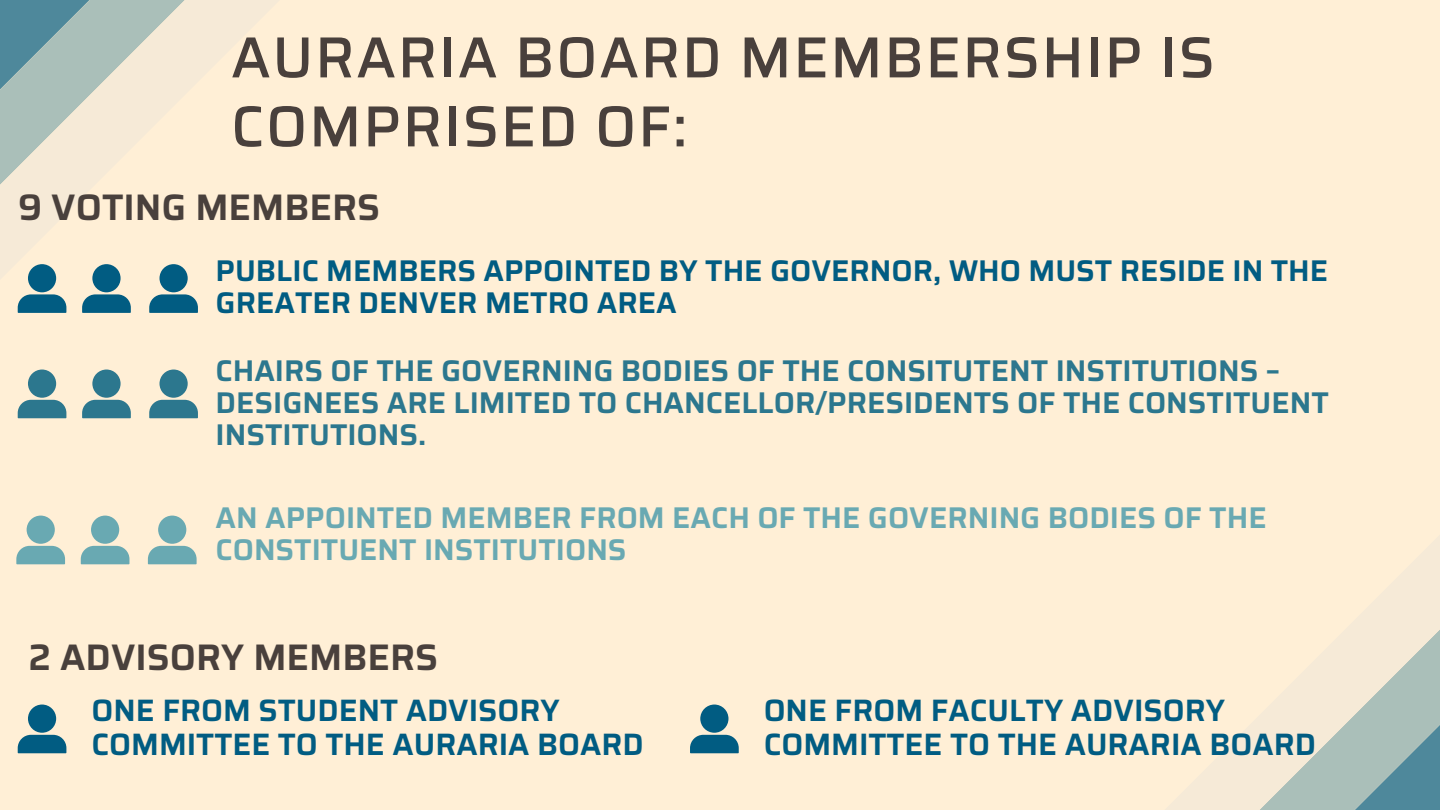
<style>
.page{position:relative;width:1440px;height:810px;background:#ffefd6}
.page>*{position:absolute;margin:0;border:0;box-sizing:border-box;transform-origin:0 0}
.t1{font:500 58px/69px "Saira";letter-spacing:.03em;color:#49403c}
.t2{font:600 37px "Saira";color:#49403c}
.t3{font:600 31px/33.8px "Saira";color:#015c82}
.t4{font:600 30px/32.2px "Saira";color:#2c778e}
.t5{font:600 30px/32.2px "Saira";color:#015c82}
.t6{font:600 30px/32.2px "Saira";color:#69a9b2}
</style>
<div class="page">
<svg style="left:0;top:0;width:185px;height:370px"></svg>
<svg style="left:1259px;top:629px;width:181px;height:181px"></svg>
<svg style="left:18px;top:264px;width:48px;height:49px"></svg>
<svg style="left:82px;top:264px;width:49px;height:49px"></svg>
<svg style="left:149px;top:264px;width:49px;height:49px"></svg>
<svg style="left:18px;top:370px;width:48px;height:48px"></svg>
<svg style="left:82px;top:370px;width:49px;height:48px"></svg>
<svg style="left:149px;top:370px;width:49px;height:48px"></svg>
<svg style="left:16px;top:516px;width:49px;height:48px"></svg>
<svg style="left:81px;top:516px;width:48px;height:48px"></svg>
<svg style="left:148px;top:516px;width:49px;height:48px"></svg>
<svg style="left:18px;top:705px;width:48px;height:48px"></svg>
<svg style="left:690px;top:705px;width:49px;height:48px"></svg>
<h1 class="t1" style="left:231px;top:23px;width:985px">AURARIA BOARD MEMBERSHIP IS<br>COMPRISED OF:</h1>
<p class="t2" style="left:18px;top:178px;width:364px">9 VOTING MEMBERS</p>
<p class="t5" style="left:216px;top:254px;width:1114px">PUBLIC MEMBERS APPOINTED BY THE GOVERNOR, WHO MUST RESIDE IN THE<br>GREATER DENVER METRO AREA</p>
<p class="t4" style="left:216px;top:354px;width:1115px">CHAIRS OF THE GOVERNING BODIES OF THE CONSITUTENT INSTITUTIONS –<br>DESIGNEES ARE LIMITED TO CHANCELLOR/PRESIDENTS OF THE CONSTITUENT<br>INSTITUTIONS.</p>
<p class="t6" style="left:216px;top:501px;width:1053px">AN APPOINTED MEMBER FROM EACH OF THE GOVERNING BODIES OF THE<br>CONSTITUENT INSTITUTIONS</p>
<p class="t2" style="left:29px;top:628px;width:411px">2 ADVISORY MEMBERS</p>
<p class="t3" style="left:91px;top:693px;width:554px">ONE FROM STUDENT ADVISORY<br>COMMITTEE TO THE AURARIA BOARD</p>
<p class="t3" style="left:764px;top:693px;width:554px">ONE FROM FACULTY ADVISORY<br>COMMITTEE TO THE AURARIA BOARD</p>
</div>
